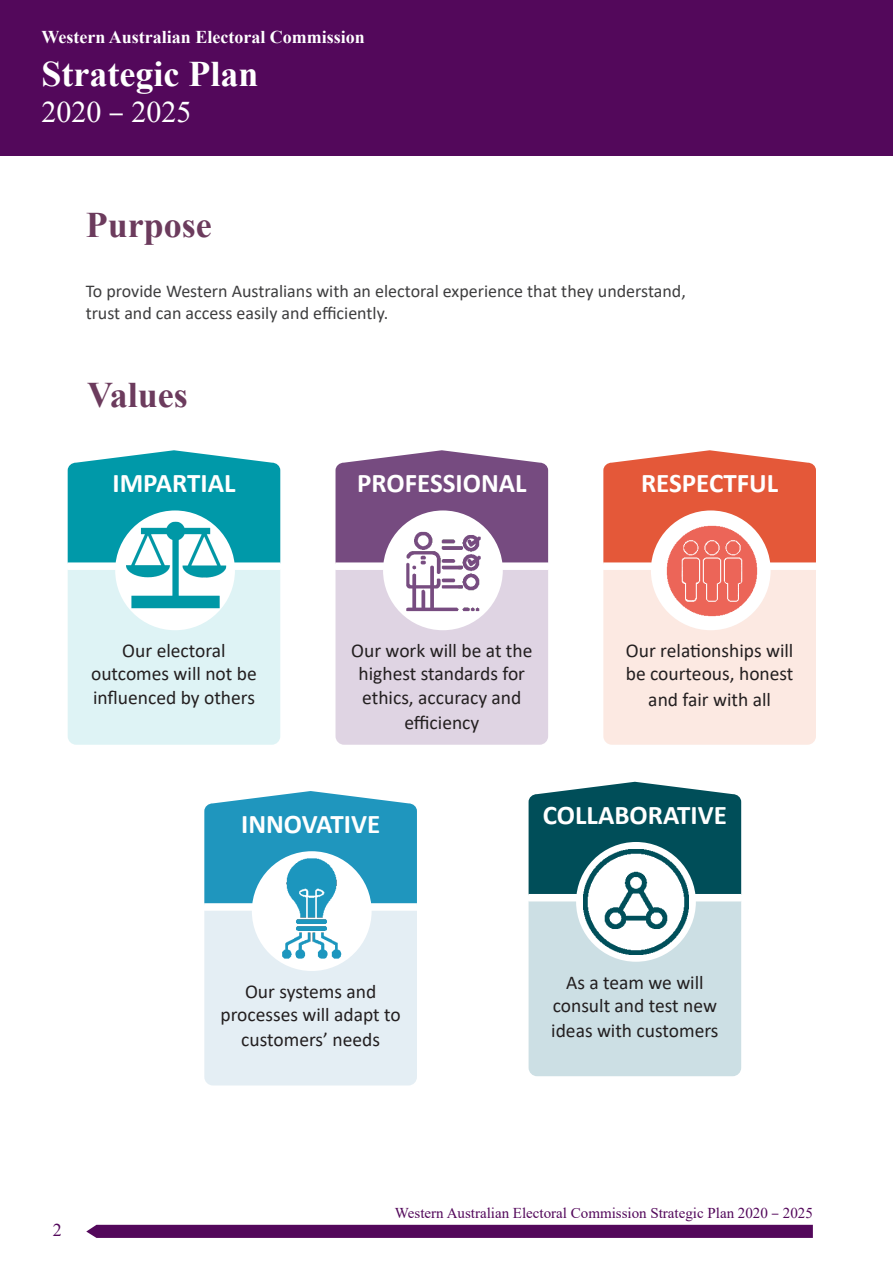
<style>
.page{position:relative;width:893px;height:1263px;background:#fff}
.page>*{position:absolute;margin:0;border:0;box-sizing:border-box;transform-origin:0 0}
.t1{font:700 36px "Times New Roman";color:#fff}
.t2{font:700 36px "Times New Roman";color:#6c3b5d}
.t3{font:30px "Times New Roman";color:#fff}
.t4{font:700 27px "Calibri";color:#fff}
.t5{font:19.5px/23.4px "Calibri";color:#231f20;text-align:center}
.t6{font:18px/21.6px "Calibri";color:#3e3e3f}
.t7{font:700 18px "Times New Roman";color:#fff}
.t8{font:18px "Times New Roman";color:#53085b}
.t9{font:15px "Times New Roman";color:#53085b}
.s1{font-family:"Myriad Pro"}
</style>
<div class="page">
<svg style="left:86px;top:1225px;width:727px;height:13px;background:#550b5c"></svg>
<div style="left:0;top:0;width:893px;height:156px;background:#53085b"></div>
<div style="left:68px;top:463px;width:212px;height:106px;background:#0099a9;border-radius:8px"></div>
<div style="left:68px;top:570px;width:212px;height:175px;background:#def3f5"></div>
<div style="left:67px;top:562px;width:213px;height:8px;background:#fff"></div>
<div style="left:115px;top:510px;width:120px;height:120px;background:#fff;border-radius:50%"></div>
<img style="left:119px;top:520px;width:112px;height:100px">
<div style="left:335px;top:463px;width:213px;height:106px;background:#764b80;border-radius:8px"></div>
<div style="left:335px;top:570px;width:213px;height:175px;background:#dfd4e3"></div>
<div style="left:335px;top:562px;width:213px;height:8px;background:#fff"></div>
<div style="left:383px;top:510px;width:120px;height:120px;background:#fff;border-radius:50%"></div>
<img style="left:406px;top:531px;width:75px;height:81px">
<div style="left:603px;top:463px;width:213px;height:106px;background:#e45839;border-radius:8px"></div>
<div style="left:603px;top:570px;width:213px;height:175px;background:#fce9e2"></div>
<div style="left:603px;top:562px;width:213px;height:8px;background:#fff"></div>
<div style="left:651px;top:510px;width:120px;height:120px;background:#fff;border-radius:50%"></div>
<img style="left:658px;top:518px;width:107px;height:106px">
<div style="left:204px;top:803px;width:213px;height:107px;background:#1f96be;border-radius:8px"></div>
<div style="left:204px;top:911px;width:213px;height:174px;background:#e4eef4"></div>
<div style="left:204px;top:903px;width:213px;height:8px;background:#fff"></div>
<div style="left:252px;top:851px;width:120px;height:120px;background:#fff;border-radius:50%"></div>
<img style="left:259px;top:856px;width:105px;height:105px">
<div style="left:529px;top:794px;width:212px;height:107px;background:#004e59;border-radius:8px"></div>
<div style="left:529px;top:901px;width:212px;height:175px;background:#ccdfe4"></div>
<div style="left:528px;top:894px;width:213px;height:7px;background:#fff"></div>
<div style="left:576px;top:842px;width:120px;height:120px;background:#fff;border-radius:50%"></div>
<img style="left:584px;top:850px;width:104px;height:104px">
<p class="t7" style="left:41px;top:24px;width:325px">Western Australian Electoral Commission</p>
<h1 class="t1" style="left:41px;top:48px;width:218px">Strategic Plan</h1>
<h2 class="t3" style="left:41px;top:91px;width:151px">2020 <span class="s1">–</span> 2025</h2>
<p class="t2" style="left:86px;top:199px;width:128px">Purpose</p>
<p class="t6" style="left:86px;top:280px;width:602px">To provide Western Australians with an electoral experience that they understand, trust and can access easily and efficiently.</p>
<p class="t2" style="left:87px;top:369px;width:102px">Values</p>
<p class="t4" style="left:112px;top:464px;width:124px">IMPARTIAL</p>
<p class="t4" style="left:357px;top:464px;width:171px">PROFESSIONAL</p>
<p class="t4" style="left:641px;top:464px;width:139px">RESPECTFUL</p>
<p class="t5" style="left:91px;top:638px;width:167px">Our electoral outcomes will not be influenced by others</p>
<p class="t5" style="left:351px;top:638px;width:183px">Our work will be at the highest standards for ethics, accuracy and</p>
<p class="t5" style="left:404px;top:710px;width:77px">efficiency</p>
<p class="t5" style="left:626px;top:638px;width:169px;text-align:left">Our relationships will be courteous, honest</p>
<p class="t5" style="left:648px;top:687px;width:124px">and fair with all</p>
<p class="t4" style="left:241px;top:805px;width:141px">INNOVATIVE</p>
<p class="t4" style="left:543px;top:795px;width:186px">COLLABORATIVE</p>
<p class="t5" style="left:220px;top:979px;width:182px">Our systems and processes will adapt to</p>
<p class="t5" style="left:241px;top:1028px;width:140px">customers’ needs</p>
<p class="t5" style="left:553px;top:970px;width:166px">As a team we will consult and test new</p>
<p class="t5" style="left:551px;top:1018px;width:169px">ideas with customers</p>
<p class="t8" style="left:53px;top:1217px;width:10px">2</p>
<p class="t9" style="left:395px;top:1202px;width:419px">Western Australian Electoral Commission Strategic Plan 2020 <span class="s1">–</span> 2025</p>
</div>
